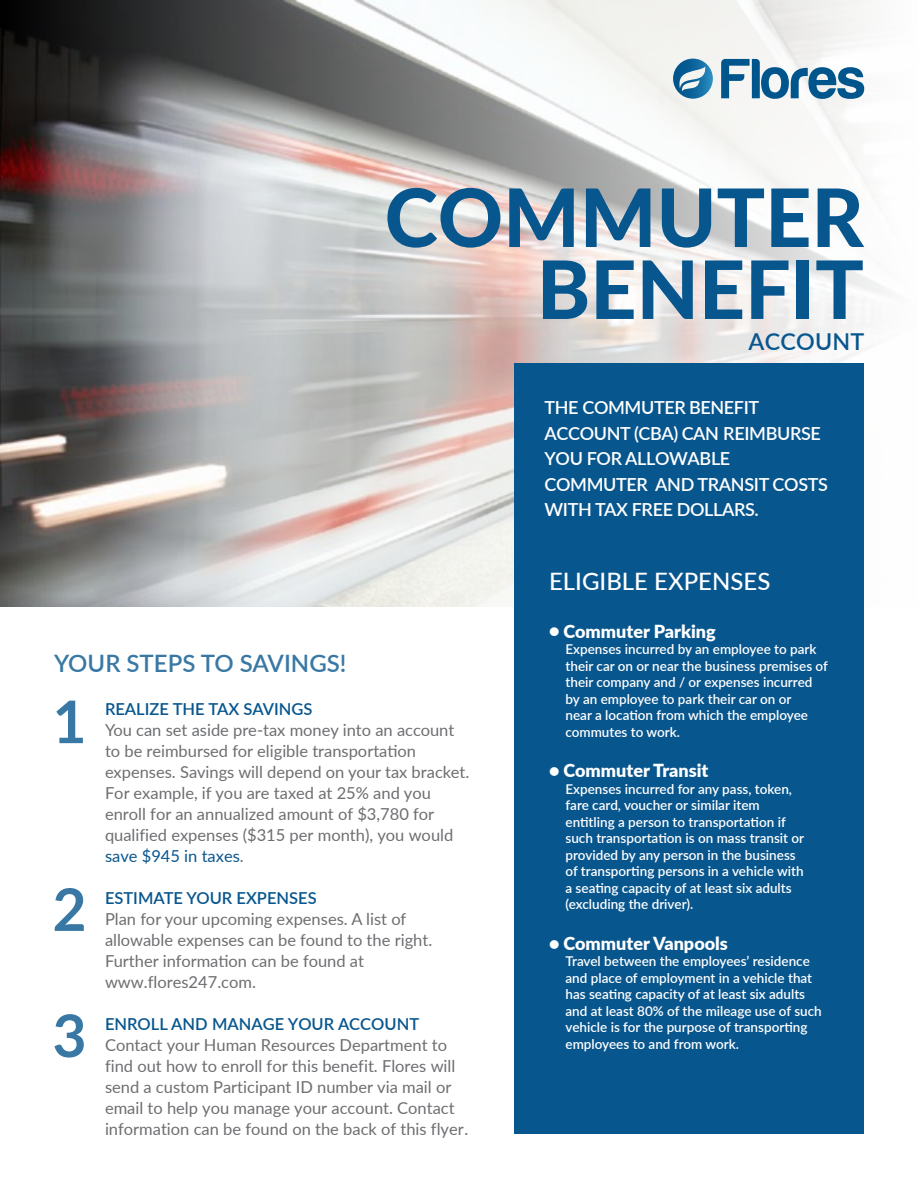
<style>
.page{position:relative;width:918px;height:1188px;background:#fff}
.page>*{position:absolute;margin:0;border:0;box-sizing:border-box;transform-origin:0 0}
.t1{font:800 80.55px/72px "Lato";color:#08568e;text-align:right}
.t2{font:700 58.8px "Lato";color:#3978a4}
.t3{font:600 24px "Lato";color:#3978a4}
.t4{font:500 24px "Lato";color:#fff}
.t5{font:600 23.25px "Lato";letter-spacing:.01em;color:#08568e}
.t6{font:600 18px/25.5px "Lato";letter-spacing:-.02em;color:#fff}
.t7{font:900 18px "Lato";color:#fff}
.t8{font:16.5px/21px "Lato";color:#6d6e71}
.t9{font:600 13.5px/16.5px "Lato";color:#fff}
.s1{font-weight:600;color:#08568e}
.s2{color:#0a568e}
</style>
<div class="page">
<img style="left:0;top:0;width:886px;height:607px">
<div style="left:515px;top:364px;width:349px;height:770px;background:#08568e"></div>
<svg style="left:721px;top:59px;width:143px;height:40px"></svg>
<svg style="left:673px;top:59px;width:40px;height:40px"></svg>
<p class="t1" style="left:385px;top:178px;width:481px">COMMUTER<br>BENEFIT</p>
<p class="t5" style="left:749px;top:325px;width:117px">ACCOUNT</p>
<p class="t3" style="left:54px;top:645px;width:294px">YOUR STEPS TO SAVINGS!</p>
<p class="t8" style="left:105px;top:698px;width:366px"><span class="s1">REALIZE THE TAX SAVINGS<br></span>You can set aside pre-tax money into an account to be reimbursed for eligible transportation expenses. Savings will depend on your tax bracket.<br>For example, if you are taxed at 25% and you enroll for an annualized amount of $3,780 for qualified expenses ($315 per month), you would <span class="s2">save $945 in taxes</span>.</p>
<p class="t8" style="left:105px;top:887px;width:329px"><span class="s1">ESTIMATE YOUR EXPENSES<br></span>Plan for your upcoming expenses. A list of allowable expenses can be found to the right.<br>Further information can be found at www.flores247.com.</p>
<p class="t8" style="left:105px;top:1013px;width:365px"><span class="s1">ENROLL AND MANAGE YOUR ACCOUNT </span>Contact your Human Resources Department to find out how to enroll for this benefit. Flores will send a custom Participant ID number via mail or email to help you manage your account. Contact information can be found on the back of this flyer.</p>
<p class="t2" style="left:52px;top:678px;width:36px">1</p>
<p class="t2" style="left:52px;top:866px;width:36px">2</p>
<p class="t2" style="left:52px;top:992px;width:36px">3</p>
<p class="t6" style="left:544px;top:394px;width:285px">THE COMMUTER BENEFIT<br>ACCOUNT (CBA) CAN REIMBURSE<br>YOU FOR ALLOWABLE<br>COMMUTER AND TRANSIT COSTS<br>WITH TAX FREE DOLLARS.</p>
<p class="t4" style="left:549px;top:564px;width:223px">ELIGIBLE EXPENSES</p>
<p class="t7" style="left:549px;top:618px;width:168px">• Commuter Parking</p>
<p class="t9" style="left:566px;top:641px;width:264px">Expenses incurred by an employee to park their car on or near the business premises of their company and / or expenses incurred by an employee to park their car on or<br>near a location from which the employee commutes to work.</p>
<p class="t7" style="left:549px;top:757px;width:161px">• Commuter Transit</p>
<p class="t9" style="left:566px;top:780px;width:240px">Expenses incurred for any pass, token, fare card, voucher or similar item entitling a person to transportation if such transportation is on mass transit or provided by any person in the business of transporting persons in a vehicle with a seating capacity of at least six adults (excluding the driver).</p>
<p class="t7" style="left:549px;top:930px;width:180px">• Commuter Vanpools</p>
<p class="t9" style="left:566px;top:953px;width:258px">Travel between the employees’ residence and place of employment in a vehicle that has seating capacity of at least six adults and at least 80% of the mileage use of such vehicle is for the purpose of transporting employees to and from work.</p>
</div>
